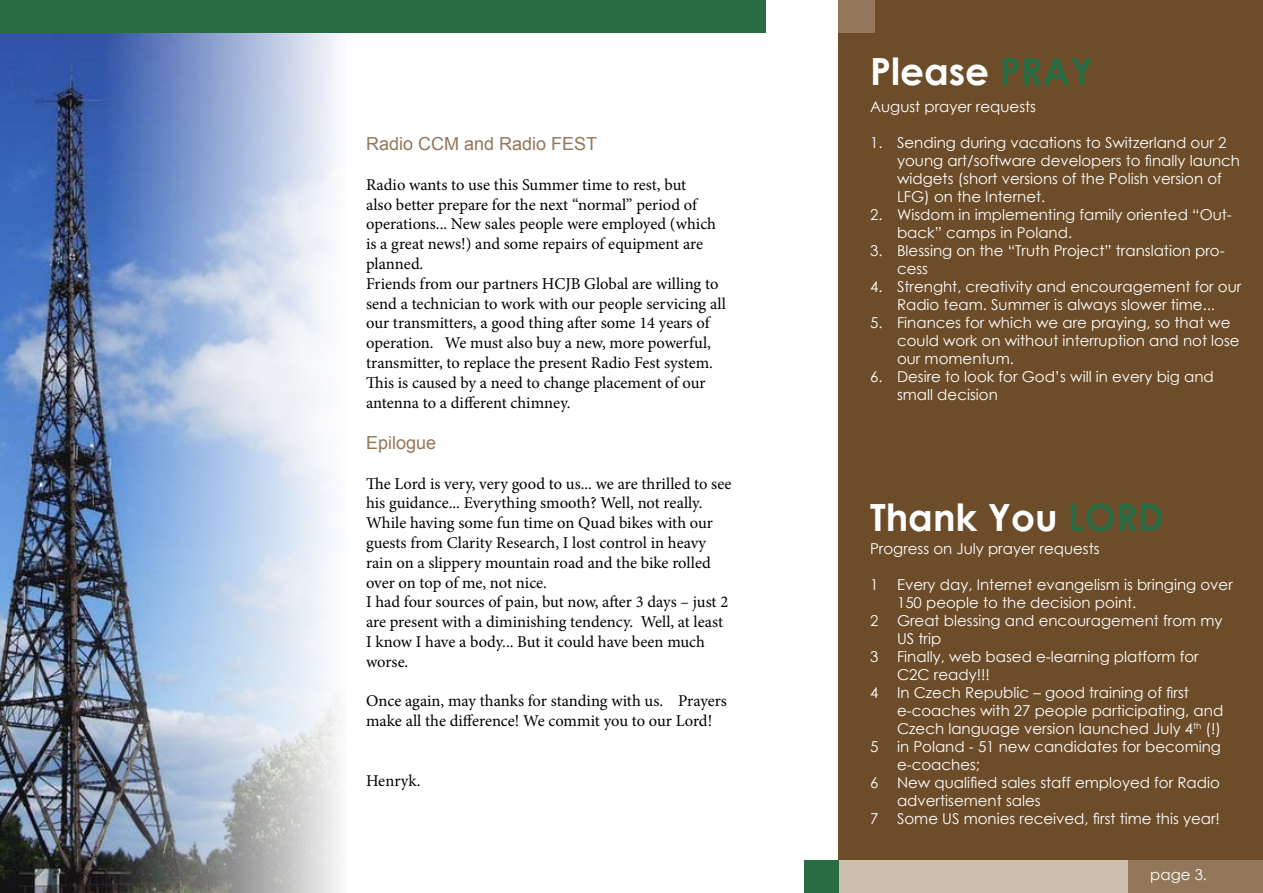
<style>
.page{position:relative;width:1263px;height:893px;background:#fff}
.page>*{position:absolute;margin:0;border:0;box-sizing:border-box;transform-origin:0 0}
.t1{font:700 37.5px "Century Gothic";color:#fff}
.t2{font:18px "Arial";color:#93775a}
.t3{font:16.5px/19.8px "Minion Pro";color:#000}
.t4{font:15px/18px "Century Gothic";color:#fff}
.s1{color:#296c43}
</style>
<div class="page">
<div style="left:838px;top:0;width:425px;height:893px;background:#6d4d29"></div>
<div style="left:838px;top:0;width:37px;height:32px;background:#93775a"></div>
<img style="left:0;top:32px;width:346px;height:861px">
<div style="left:0;top:0;width:765px;height:32px;background:#296c43"></div>
<div style="left:1128px;top:860px;width:135px;height:33px;background:#93775a"></div>
<div style="left:838px;top:860px;width:290px;height:33px;background:#cdbeae"></div>
<div style="left:804px;top:860px;width:34px;height:33px;background:#296c43"></div>
<p class="t2" style="left:366px;top:132px;width:233px">Radio CCM and Radio FEST</p>
<p class="t3" style="left:366px;top:175px;width:361px">Radio wants to use this Summer time to rest, but<br>also better prepare for the next “normal” period of operations... New sales people were employed (which is a great news!) and some repairs of equipment are planned.<br>Friends from our partners HCJB Global are willing to send a technician to work with our people servicing all our transmitters, a good thing after some 14 years of operation. We must also buy a new, more powerful, transmitter, to replace the present Radio Fest system.<br>This is caused by a need to change placement of our antenna to a different chimney.</p>
<p class="t2" style="left:366px;top:431px;width:72px">Epilogue</p>
<p class="t3" style="left:366px;top:473px;width:367px">The Lord is very, very good to us... we are thrilled to see his guidance... Everything smooth? Well, not really.<br>While having some fun time on Quad bikes with our guests from Clarity Research, I lost control in heavy rain on a slippery mountain road and the bike rolled over on top of me, not nice.<br>I had four sources of pain, but now, after 3 days – just 2 are present with a diminishing tendency. Well, at least I know I have a body... But it could have been much worse.</p>
<p class="t3" style="left:366px;top:691px;width:362px">Once again, may thanks for standing with us. Prayers make all the difference! We commit you to our Lord!</p>
<p class="t3" style="left:366px;top:770px;width:56px">Henryk.</p>
<h1 class="t1" style="left:870px;top:43px;width:225px">Please <span class="s1">PRAY</span></h1>
<p class="t4" style="left:870px;top:97px;width:168px">August prayer requests</p>
<p class="t4" style="left:897px;top:133px;width:345px;text-indent:-27px">1. Sending during vacations to Switzerland our 2 young art/software developers to finally launch widgets (short versions of the Polish version of LFG) on the Internet.</p>
<p class="t4" style="left:897px;top:205px;width:336px;text-indent:-27px">2. Wisdom in implementing family oriented “Out&shy;back” camps in Poland.</p>
<p class="t4" style="left:897px;top:241px;width:329px;text-indent:-27px">3. Blessing on the “Truth Project” translation pro&shy;cess</p>
<p class="t4" style="left:870px;top:277px;width:373px;text-align:center">4. Strenght, creativity and encouragement for our<br>Radio team. Summer is always slower time...</p>
<p class="t4" style="left:897px;top:313px;width:344px;text-indent:-27px">5. Finances for which we are praying, so that we could work on without interruption and not lose our momentum.</p>
<p class="t4" style="left:897px;top:367px;width:318px;text-indent:-27px">6. Desire to look for God’s will in every big and small decision</p>
<h1 class="t1" style="left:870px;top:489px;width:295px">Thank You <span class="s1">LORD</span></h1>
<p class="t4" style="left:870px;top:539px;width:231px">Progress on July prayer requests</p>
<p class="t4" style="left:870px;top:575px;width:364px">1 Every day, Internet evangelism is bringing over</p>
<p class="t4" style="left:897px;top:593px;width:241px">150 people to the decision point.</p>
<p class="t4" style="left:870px;top:611px;width:354px">2 Great blessing and encouragement from my</p>
<p class="t4" style="left:897px;top:629px;width:46px">US trip</p>
<p class="t4" style="left:870px;top:647px;width:330px">3 Finally, web based e-learning platform for</p>
<p class="t4" style="left:897px;top:665px;width:94px">C2C ready!!!</p>
<p class="t4" style="left:870px;top:683px;width:320px">4 In Czech Republic – good training of first</p>
<p class="t4" style="left:897px;top:701px;width:328px">e-coaches with 27 people participating, and</p>
<p class="t4" style="left:897px;top:719px;width:325px">Czech language version launched July 4<sup>th</sup> (!)</p>
<p class="t4" style="left:870px;top:737px;width:352px">5 in Poland - 51 new candidates for becoming</p>
<p class="t4" style="left:897px;top:755px;width:85px">e-coaches;</p>
<p class="t4" style="left:870px;top:773px;width:351px">6 New qualified sales staff employed for Radio</p>
<p class="t4" style="left:897px;top:791px;width:145px">advertisement sales</p>
<p class="t4" style="left:870px;top:809px;width:351px">7 Some US monies received, first time this year!</p>
<p class="t4" style="left:1150px;top:865px;width:58px">page 3.</p>
</div>
